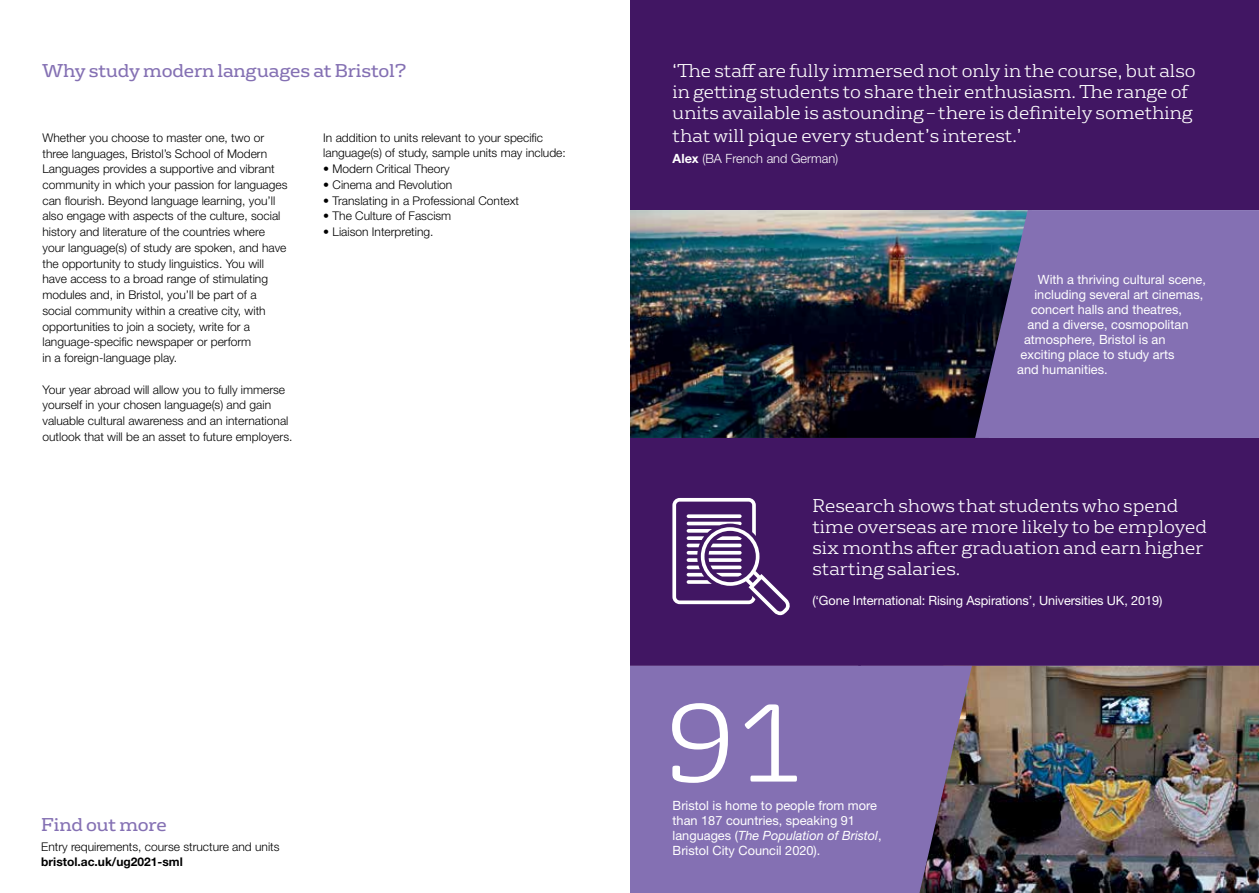
<style>
.page{position:relative;width:1259px;height:893px;background:#fff}
.page>*{position:absolute;margin:0;border:0;box-sizing:border-box;transform-origin:0 0}
.t1{font:300 107.1px "FS Rufus";color:#fff}
.t2{font:300 18px/21px "FS Rufus";color:#fff}
.t3{font:18px "FS Rufus";letter-spacing:-.01em;color:#8470b3}
.t4{font:12.75px/15px "Helvetica Neue";color:#fff}
.t5{font:300 12.75px "Helvetica Neue";color:#fff}
.t6{font:300 12px/15.8px "Helvetica Neue";color:#000}
.t7{font:700 12px "Helvetica Neue";color:#000}
.s1{font-weight:700}
.s2{font-style:italic}
</style>
<div class="page">
<div style="left:630px;top:0;width:629px;height:210px;background:#411663"></div>
<img style="left:630px;top:210px;width:345px;height:228px">
<div style="left:913px;top:438px;width:346px;height:228px;background:#411663"></div>
<svg style="left:975px;top:210px;width:284px;height:228px;background:#7a6ba9"></svg>
<div style="left:630px;top:438px;width:283px;height:228px;background:#411663"></div>
<img style="left:972px;top:666px;width:287px;height:227px">
<div style="left:630px;top:666px;width:342px;height:227px;background:#8470b3"></div>
<svg style="left:672px;top:498px;width:118px;height:117px"></svg>
<h2 class="t3" style="left:42px;top:56px;width:366px">Why study modern languages at Bristol?</h2>
<p class="t6" style="left:43px;top:129px;width:246px">Whether you choose to master one, two or three languages, Bristol’s School of Modern Languages provides a supportive and vibrant community in which your passion for languages can flourish. Beyond language learning, you’ll also engage with aspects of the culture, social history and literature of the countries where your language(s) of study are spoken, and have the opportunity to study linguistics. You will have access to a broad range of stimulating modules and, in Bristol, you’ll be part of a social community within a creative city, with opportunities to join a society, write for a language-specific newspaper or perform<br>in a foreign-language play.</p>
<p class="t6" style="left:43px;top:381px;width:251px">Your year abroad will allow you to fully immerse yourself in your chosen language(s) and gain valuable cultural awareness and an international outlook that will be an asset to future employers.</p>
<p class="t6" style="left:323px;top:129px;width:244px">In addition to units relevant to your specific language(s) of study, sample units may include:</p>
<p class="t6" style="left:323px;top:161px;width:128px">• Modern Critical Theory</p>
<p class="t6" style="left:323px;top:176px;width:131px">• Cinema and Revolution</p>
<p class="t6" style="left:323px;top:192px;width:197px">• Translating in a Professional Context</p>
<p class="t6" style="left:323px;top:208px;width:130px">• The Culture of Fascism</p>
<p class="t6" style="left:323px;top:224px;width:112px">• Liaison Interpreting.</p>
<h2 class="t3" style="left:41px;top:809px;width:127px">Find out more</h2>
<p class="t6" style="left:41px;top:838px;width:240px">Entry requirements, course structure and units</p>
<p class="t7" style="left:41px;top:855px;width:143px">bristol.ac.uk/ug2021-sml</p>
<h2 class="t2" style="left:672px;top:59px;width:524px">‘The staff are fully immersed not only in the course, but also in getting students to share their enthusiasm. The range of units available is astounding – there is definitely something</h2>
<h2 class="t2" style="left:672px;top:124px;width:350px">that will pique every student’s interest.’</h2>
<p class="t5" style="left:672px;top:151px;width:167px"><span class="s1">Alex</span> (BA French and German)</p>
<p class="t4" style="left:1038px;top:272px;width:169px">With a thriving cultural scene,</p>
<p class="t4" style="left:1034px;top:287px;width:170px">including several art cinemas,</p>
<p class="t4" style="left:1031px;top:302px;width:152px">concert halls and theatres,</p>
<p class="t4" style="left:1027px;top:317px;width:162px">and a diverse, cosmopolitan</p>
<p class="t4" style="left:1024px;top:332px;width:143px">atmosphere, Bristol is an</p>
<p class="t4" style="left:1020px;top:347px;width:155px">exciting place to study arts</p>
<p class="t4" style="left:1017px;top:362px;width:92px">and humanities.</p>
<h2 class="t2" style="left:812px;top:494px;width:396px">Research shows that students who spend time overseas are more likely to be employed six months after graduation and earn higher starting salaries.</h2>
<p class="t4" style="left:812px;top:593px;width:351px">(‘Gone International: Rising Aspirations’, Universities UK, 2019)</p>
<h1 class="t1" style="left:663px;top:659px;width:143px">91</h1>
<p class="t4" style="left:672px;top:797px;width:210px">Bristol is home to people from more than 187 countries, speaking 91 languages (<span class="s2">The Population of Bristol</span>, Bristol City Council 2020).</p>
</div>
